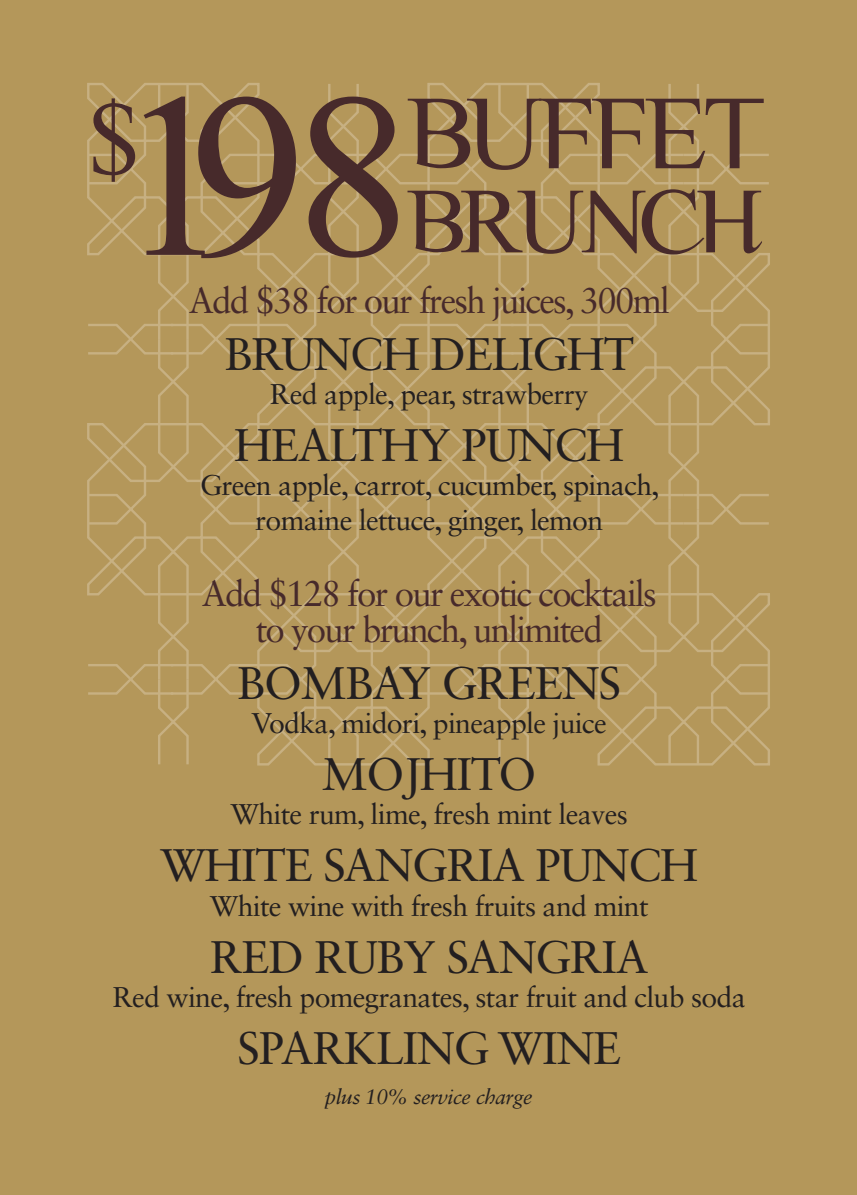
<style>
.page{position:relative;width:857px;height:1195px;background:#fff}
.page>*{position:absolute;margin:0;border:0;box-sizing:border-box;transform-origin:0 0}
.t1{font:234px "Scrypticali";color:#472a2b}
.t2{font:105px "Scrypticali";letter-spacing:-.05em;color:#472a2b}
.t3{font:93px "Scrypticali";letter-spacing:-.05em;color:#472a2b}
.t4{font:45.6px "Sabon LT Std";letter-spacing:-.025em;color:#231f20}
.t5{font:36px/36px "Sabon LT Std";letter-spacing:-.05em;color:#472a2b;text-align:center}
.t6{font:28.5px/34.2px "Sabon LT Std";letter-spacing:-.025em;color:#231f20;text-align:center}
.t7{font:italic 21px "Sabon LT Std";letter-spacing:-.025em;color:#231f20}
</style>
<div class="page">
<div style="left:0;top:0;width:856px;height:1195px;background:#b4975a"></div>
<svg style="left:87px;top:83px;width:683px;height:683px"></svg>
<h2 class="t2" style="left:88px;top:76px;width:54px">$</h2>
<h1 class="t1" style="left:116px;top:37px;width:119px">1</h1>
<p class="t5" style="left:189px;top:282px;width:482px">Add $38 for our fresh juices, 300ml</p>
<h1 class="t1" style="left:189px;top:37px;width:224px">98</h1>
<h2 class="t2" style="left:406px;top:71px;width:362px">BUFFET</h2>
<h3 class="t3" style="left:406px;top:166px;width:354px">BRUNCH</h3>
<h3 class="t4" style="left:224px;top:327px;width:411px">BRUNCH DELIGHT</h3>
<p class="t6" style="left:270px;top:377px;width:320px">Red apple, pear, strawberry</p>
<h3 class="t4" style="left:234px;top:418px;width:391px">HEALTHY PUNCH</h3>
<p class="t6" style="left:200px;top:468px;width:461px">Green apple, carrot, cucumber, spinach, romaine lettuce, ginger, lemon</p>
<p class="t5" style="left:202px;top:575px;width:456px">Add $128 for our exotic cocktails to your brunch, unlimited</p>
<h3 class="t4" style="left:237px;top:656px;width:385px">BOMBAY GREENS</h3>
<p class="t6" style="left:251px;top:706px;width:356px">Vodka, midori, pineapple juice</p>
<h3 class="t4" style="left:322px;top:747px;width:216px">MOJHITO</h3>
<p class="t6" style="left:230px;top:797px;width:399px">White rum, lime, fresh mint leaves</p>
<h3 class="t4" style="left:160px;top:838px;width:539px">WHITE SANGRIA PUNCH</h3>
<p class="t6" style="left:210px;top:888px;width:440px">White wine with fresh fruits and mint</p>
<h3 class="t4" style="left:210px;top:929px;width:440px">RED RUBY SANGRIA</h3>
<p class="t6" style="left:112px;top:979px;width:635px">Red wine, fresh pomegranates, star fruit and club soda</p>
<h3 class="t4" style="left:237px;top:1020px;width:385px">SPARKLING WINE</h3>
<p class="t7" style="left:324px;top:1084px;width:209px">plus 10% service charge</p>
</div>
